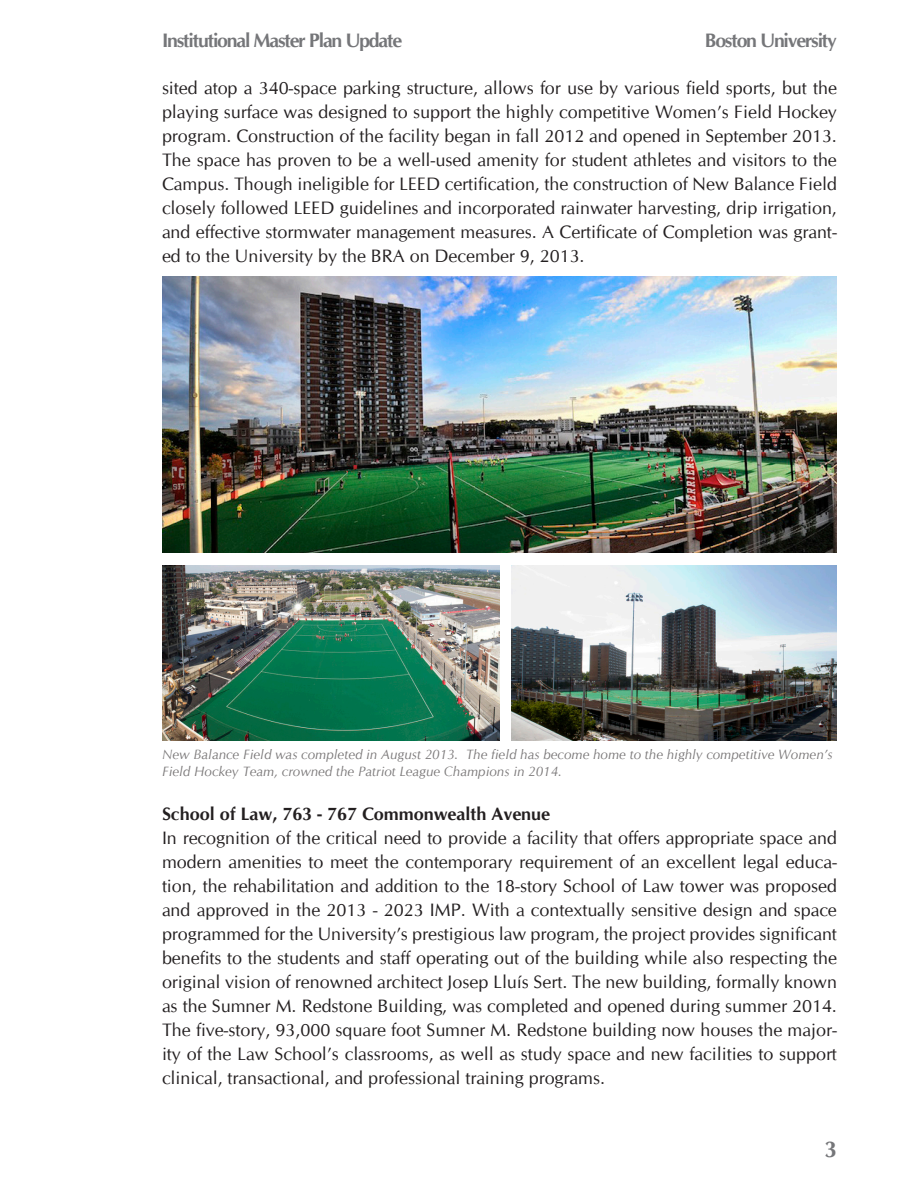
<style>
.page{position:relative;width:918px;height:1188px;background:#fff}
.page>*{position:absolute;margin:0;border:0;box-sizing:border-box;transform-origin:0 0}
.Body_Text{font:700 22.5px "CG Omega";color:#757679}
.t1{font:700 19.5px "CG Omega";letter-spacing:-.06em;color:#757679}
.t2{font:18px/24px "CG Omega";color:#231f20;text-align:justify}
.t3{font:700 18px "CG Omega";color:#231f20}
.t4{font:italic 13.5px/16.2px "CG Omega";color:#231f20}
</style>
<div class="page">
<img style="left:512px;top:565px;width:325px;height:176px">
<img style="left:162px;top:276px;width:675px;height:277px">
<img style="left:162px;top:565px;width:338px;height:176px">
<p class="t1" style="left:162px;top:28px;width:242px">Institutional Master Plan Update</p>
<p class="t2" style="left:162px;top:76px;width:677px">sited atop a 340-space parking structure, allows for use by various field sports, but the playing surface was designed to support the highly competitive Women’s Field Hockey program. Construction of the facility began in fall 2012 and opened in September 2013.<br>The space has proven to be a well-used amenity for student athletes and visitors to the Campus. Though ineligible for LEED certification, the construction of New Balance Field closely followed LEED guidelines and incorporated rainwater harvesting, drip irrigation, and effective stormwater management measures. A Certificate of Completion was grant&shy;ed to the University by the BRA on December 9, 2013.</p>
<p class="t1" style="left:705px;top:28px;width:134px">Boston University</p>
<p class="t4" style="left:162px;top:747px;width:672px">New Balance Field was completed in August 2013. The field has become home to the highly competitive Women’s<br>Field Hockey Team, crowned the Patriot League Champions in 2014.</p>
<p class="t3" style="left:162px;top:803px;width:390px">School of Law, 763 - 767 Commonwealth Avenue</p>
<p class="t2" style="left:162px;top:826px;width:676px">In recognition of the critical need to provide a facility that offers appropriate space and modern amenities to meet the contemporary requirement of an excellent legal educa&shy;tion, the rehabilitation and addition to the 18-story School of Law tower was proposed and approved in the 2013 - 2023 IMP. With a contextually sensitive design and space programmed for the University’s prestigious law program, the project provides significant benefits to the students and staff operating out of the building while also respecting the original vision of renowned architect Josep Lluís Sert. The new building, formally known as the Sumner M. Redstone Building, was completed and opened during summer 2014.<br>The five-story, 93,000 square foot Sumner M. Redstone building now houses the major&shy;ity of the Law School’s classrooms, as well as study space and new facilities to support clinical, transactional, and professional training programs.</p>
<p class="Body_Text" style="left:825px;top:1136px;width:14px">3</p>
</div>
